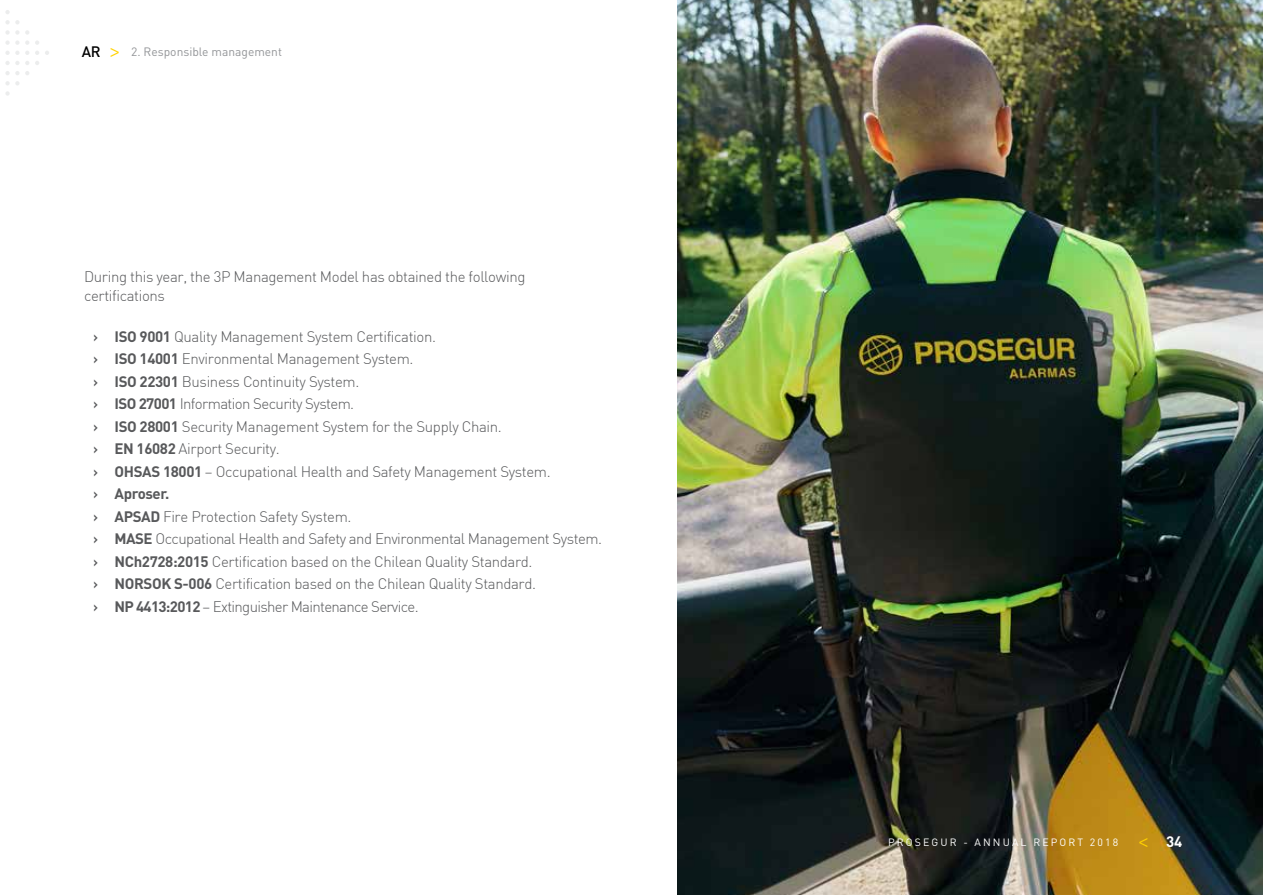
<style>
.page{position:relative;width:1263px;height:895px;background:#fff}
.page>*{position:absolute;margin:0;border:0;box-sizing:border-box;transform-origin:0 0}
.t1{font:700 18px "Minion Pro";color:#ffd200}
.t2{font:300 15px/22.5px "DIN";letter-spacing:-.025em;color:#58595b}
.t3{font:500 15px "DIN Pro";color:#000}
.t4{font:700 15px "DIN";color:#fff}
.t5{font:12px "DIN";color:#939598}
.t6{font:10.5px "DIN";letter-spacing:.2em;color:#fff}
.s1{font-weight:500}
.s2{font-weight:700}
</style>
<div class="page">
<svg style="left:5px;top:10px;width:5px;height:4px"></svg>
<svg style="left:5px;top:20px;width:24px;height:25px"></svg>
<svg style="left:35px;top:41px;width:4px;height:4px"></svg>
<svg style="left:5px;top:51px;width:24px;height:4px"></svg>
<svg style="left:35px;top:51px;width:4px;height:4px"></svg>
<svg style="left:45px;top:51px;width:4px;height:4px"></svg>
<svg style="left:5px;top:61px;width:24px;height:4px"></svg>
<svg style="left:35px;top:61px;width:4px;height:4px"></svg>
<svg style="left:5px;top:71px;width:24px;height:4px"></svg>
<svg style="left:5px;top:81px;width:14px;height:15px"></svg>
<img style="left:677px;top:0;width:585px;height:895px">
<p class="t3" style="left:82px;top:42px;width:20px">AR</p>
<p class="t5" style="left:131px;top:44px;width:152px">2. Responsible management</p>
<p class="t1" style="left:110px;top:39px;width:11px">&gt;</p>
<p class="t2" style="left:84px;top:267px;width:443px;line-height:19.5px">During this year, the 3P Management Model has obtained the following certifications</p>
<p class="t2" style="left:93px;top:325px;width:510px"><span class="s1">›</span> <span class="s2">ISO 9001</span> Quality Management System Certification.<br><span class="s1">›</span> <span class="s2">ISO 14001</span> Environmental Management System.<br><span class="s1">›</span> <span class="s2">ISO 22301</span> Business Continuity System.<br><span class="s1">›</span> <span class="s2">ISO 27001</span> Information Security System.<br><span class="s1">›</span> <span class="s2">ISO 28001</span> Security Management System for the Supply Chain.<br><span class="s1">›</span> <span class="s2">EN 16082</span> Airport Security.<br><span class="s1">›</span> <span class="s2">OHSAS 18001</span> – Occupational Health and Safety Management System.<br><span class="s1">›</span> <span class="s2">Aproser.<br></span><span class="s1">›</span> <span class="s2">APSAD</span> Fire Protection Safety System.<br><span class="s1">›</span> <span class="s2">MASE</span> Occupational Health and Safety and Environmental Management System. <span class="s1">›</span> <span class="s2">NCh2728:2015</span> Certification based on the Chilean Quality Standard.<br><span class="s1">›</span> <span class="s2">NORSOK S-006</span> Certification based on the Chilean Quality Standard.<br><span class="s1">›</span> <span class="s2">NP 4413:2012</span> – Extinguisher Maintenance Service.</p>
<p class="t6" style="left:888px;top:836px;width:231px">PROSEGUR - ANNUAL REPORT 2018</p>
<p class="t1" style="left:1148px;top:856px;width:11px;rotate:-180deg">&gt;</p>
<p class="t4" style="left:1165px;top:832px;width:18px">34</p>
</div>
